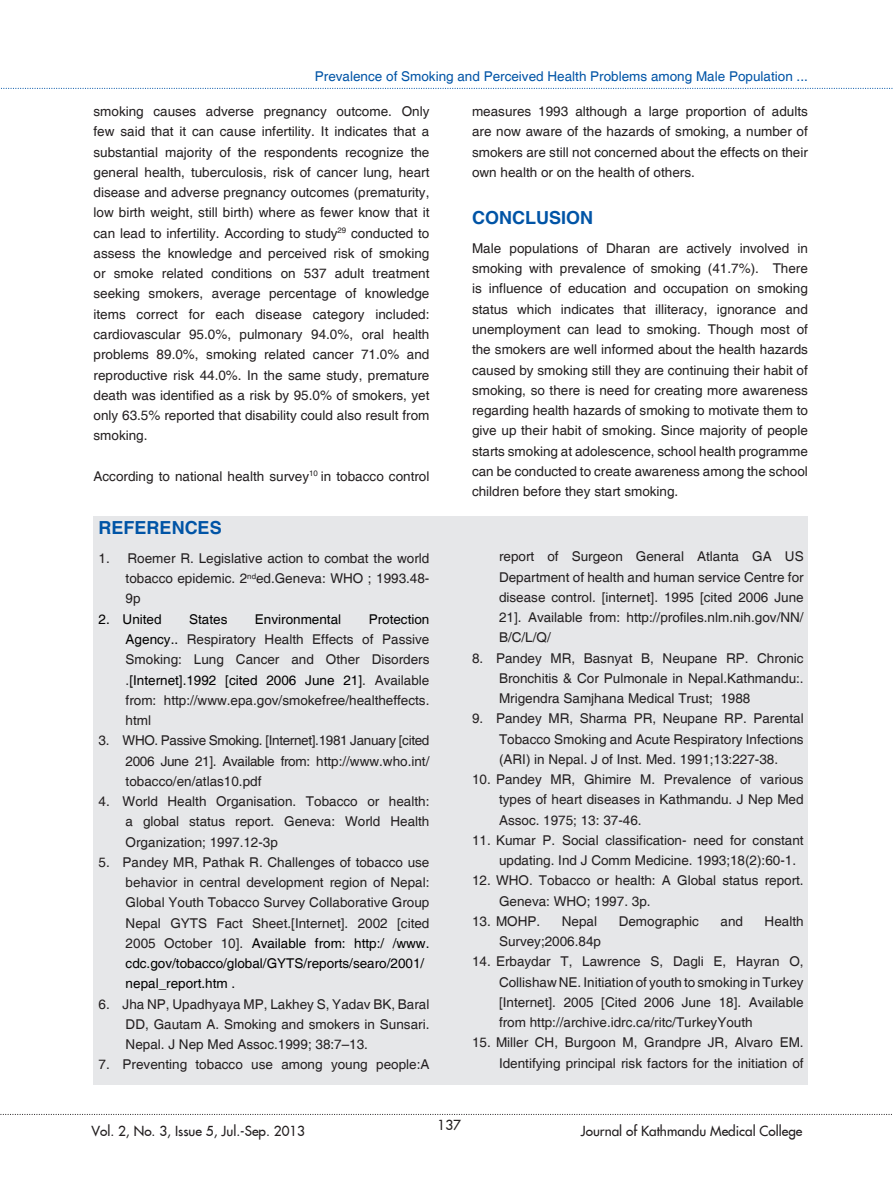
<style>
.page{position:relative;width:893px;height:1191px;background:#fff}
.page>*{position:absolute;margin:0;border:0;box-sizing:border-box;transform-origin:0 0}
.Subhead{font:700 18px "Helvetica";color:#0054a6}
.Body_Tex{font:13.5px/20.2px "Helvetica";color:#231f20;text-align:justify}
.Heading{font:13.5px "Helvetica";color:#0054a6}
.t1{font:13.5px "Futura FC";color:#231f20}
.t2{font:13.5px "Helvetica";color:#000}
.s1{color:#000}
</style>
<div class="page">
<svg style="left:0;top:1113px;width:892px;height:2px"></svg>
<svg style="left:1px;top:88px;width:892px;height:1px"></svg>
<div style="left:94px;top:516px;width:714px;height:568px;background:#e6e7e9"></div>
<p class="Heading" style="left:315px;top:68px;width:494px">Prevalence of Smoking and Perceived Health Problems among Male Population ...</p>
<p class="Body_Tex" style="left:94px;top:102px;width:337px">smoking causes adverse pregnancy outcome. Only few said that it can cause infertility. It indicates that a substantial majority of the respondents recognize the general health, tuberculosis, risk of cancer lung, heart disease and adverse pregnancy outcomes (prematurity, low birth weight, still birth) where as fewer know that it can lead to infertility. According to study<sup>29</sup> conducted to assess the knowledge and perceived risk of smoking or smoke related conditions on 537 adult treatment seeking smokers, average percentage of knowledge items correct for each disease category included: cardiovascular 95.0%, pulmonary 94.0%, oral health problems 89.0%, smoking related cancer 71.0% and reproductive risk 44.0%. In the same study, premature death was identified as a risk by 95.0% of smokers, yet only 63.5% reported that disability could also result from smoking.</p>
<p class="Body_Tex" style="left:94px;top:466px;width:337px">According to national health survey<sup>10</sup> in tobacco control</p>
<p class="Subhead" style="left:99px;top:517px;width:125px">REFERENCES</p>
<p class="Body_Tex" style="left:126px;top:548px;width:305px;text-indent:-27px">1. Roemer R. Legislative action to combat the world tobacco epidemic. 2<sup>nd</sup>ed.Geneva: WHO ; 1993.48- 9p</p>
<p class="t2" style="left:99px;top:611px;width:65px">2. United</p>
<p class="t2" style="left:189px;top:611px;width:40px">States</p>
<p class="t2" style="left:255px;top:611px;width:88px">Environmental</p>
<p class="Body_Tex" style="left:126px;top:609px;width:305px;text-indent:243px"><span class="s1">Protection Agency..</span> Respiratory Health Effects of Passive Smoking: Lung Cancer and Other Disorders .<span class="s1">[Internet].1992 [cited 2006 June 21]</span>. Available from: http://www.epa.gov/smokefree/healtheffects. html</p>
<p class="Body_Tex" style="left:126px;top:731px;width:305px;text-indent:-27px">3. WHO. Passive Smoking. [Internet].1981 January [cited 2006 June 21]. Available from: http://www.who.int/ tobacco/en/atlas10.pdf</p>
<p class="Body_Tex" style="left:126px;top:791px;width:305px;text-indent:-27px">4. World Health Organisation. Tobacco or health: a global status report. Geneva: World Health Organization; 1997.12-3p</p>
<p class="Body_Tex" style="left:126px;top:852px;width:305px;text-align:left;text-indent:-27px">5. Pandey MR, Pathak R. Challenges of tobacco use behavior in central development region of Nepal:<br>Global Youth Tobacco Survey Collaborative Group Nepal GYTS Fact Sheet.[Internet]. 2002 [cited 2005 October 10]. <span class="s1">Available from: http:/ /www. cdc.gov/tobacco/global/GYTS/reports/searo/2001/ nepal_report.htm .</span></p>
<p class="Body_Tex" style="left:126px;top:994px;width:305px;text-indent:-27px">6. Jha NP, Upadhyaya MP, Lakhey S, Yadav BK, Baral DD, Gautam A. Smoking and smokers in Sunsari.<br>Nepal. J Nep Med Assoc.1999; 38:7–13.</p>
<p class="Body_Tex" style="left:99px;top:1055px;width:332px">7. Preventing tobacco use among young people:A</p>
<p class="Body_Tex" style="left:472px;top:102px;width:337px">measures 1993 although a large proportion of adults are now aware of the hazards of smoking, a number of smokers are still not concerned about the effects on their own health or on the health of others.</p>
<p class="Subhead" style="left:472px;top:207px;width:122px">CONCLUSION</p>
<p class="Body_Tex" style="left:472px;top:239px;width:337px">Male populations of Dharan are actively involved in smoking with prevalence of smoking (41.7%). There is influence of education and occupation on smoking status which indicates that illiteracy, ignorance and unemployment can lead to smoking. Though most of the smokers are well informed about the health hazards caused by smoking still they are continuing their habit of smoking, so there is need for creating more awareness regarding health hazards of smoking to motivate them to give up their habit of smoking. Since majority of people starts smoking at adolescence, school health programme can be conducted to create awareness among the school children before they start smoking.</p>
<p class="Body_Tex" style="left:499px;top:547px;width:306px">report of Surgeon General Atlanta GA US Department of health and human service Centre for disease control. [internet]. 1995 [cited 2006 June 21]. Available from: http://profiles.nlm.nih.gov/NN/ B/C/L/Q/</p>
<p class="Body_Tex" style="left:499px;top:648px;width:306px;text-indent:-27px">8. Pandey MR, Basnyat B, Neupane RP. Chronic Bronchitis &amp; Cor Pulmonale in Nepal.Kathmandu:.<br>Mrigendra Samjhana Medical Trust; 1988</p>
<p class="Body_Tex" style="left:499px;top:709px;width:306px;text-indent:-27px">9. Pandey MR, Sharma PR, Neupane RP. Parental Tobacco Smoking and Acute Respiratory Infections (ARI) in Nepal. J of Inst. Med. 1991;13:227-38.</p>
<p class="Body_Tex" style="left:499px;top:769px;width:306px;text-indent:-27px">10. Pandey MR, Ghimire M. Prevalence of various types of heart diseases in Kathmandu. J Nep Med Assoc. 1975; 13: 37-46.</p>
<p class="Body_Tex" style="left:499px;top:830px;width:306px;text-indent:-27px">11. Kumar P. Social classification- need for constant updating. Ind J Comm Medicine. 1993;18(2):60-1.</p>
<p class="Body_Tex" style="left:499px;top:871px;width:306px;text-indent:-27px">12. WHO. Tobacco or health: A Global status report.<br>Geneva: WHO; 1997. 3p.</p>
<p class="Body_Tex" style="left:472px;top:911px;width:70px">13. MOHP.</p>
<p class="Body_Tex" style="left:562px;top:911px;width:37px">Nepal</p>
<p class="Body_Tex" style="left:619px;top:911px;width:82px">Demographic</p>
<p class="Body_Tex" style="left:721px;top:911px;width:24px">and</p>
<p class="Body_Tex" style="left:765px;top:911px;width:41px">Health</p>
<p class="Body_Tex" style="left:499px;top:931px;width:104px">Survey;2006.84p</p>
<p class="Body_Tex" style="left:499px;top:952px;width:306px;text-indent:-27px">14. Erbaydar T, Lawrence S, Dagli E, Hayran O, Collishaw NE. Initiation of youth to smoking in Turkey [Internet]. 2005 [Cited 2006 June 18]. Available from http://archive.idrc.ca/ritc/TurkeyYouth</p>
<p class="Body_Tex" style="left:472px;top:1033px;width:333px;text-align:right">15. Miller CH, Burgoon M, Grandpre JR, Alvaro EM.<br>Identifying principal risk factors for the initiation of</p>
<p class="t1" style="left:438px;top:1115px;width:25px">137</p>
<p class="t1" style="left:91px;top:1120px;width:215px">Vol. 2, No. 3, Issue 5, Jul.-Sep. 2013</p>
<p class="t1" style="left:581px;top:1120px;width:223px">Journal of Kathmandu Medical College</p>
</div>
